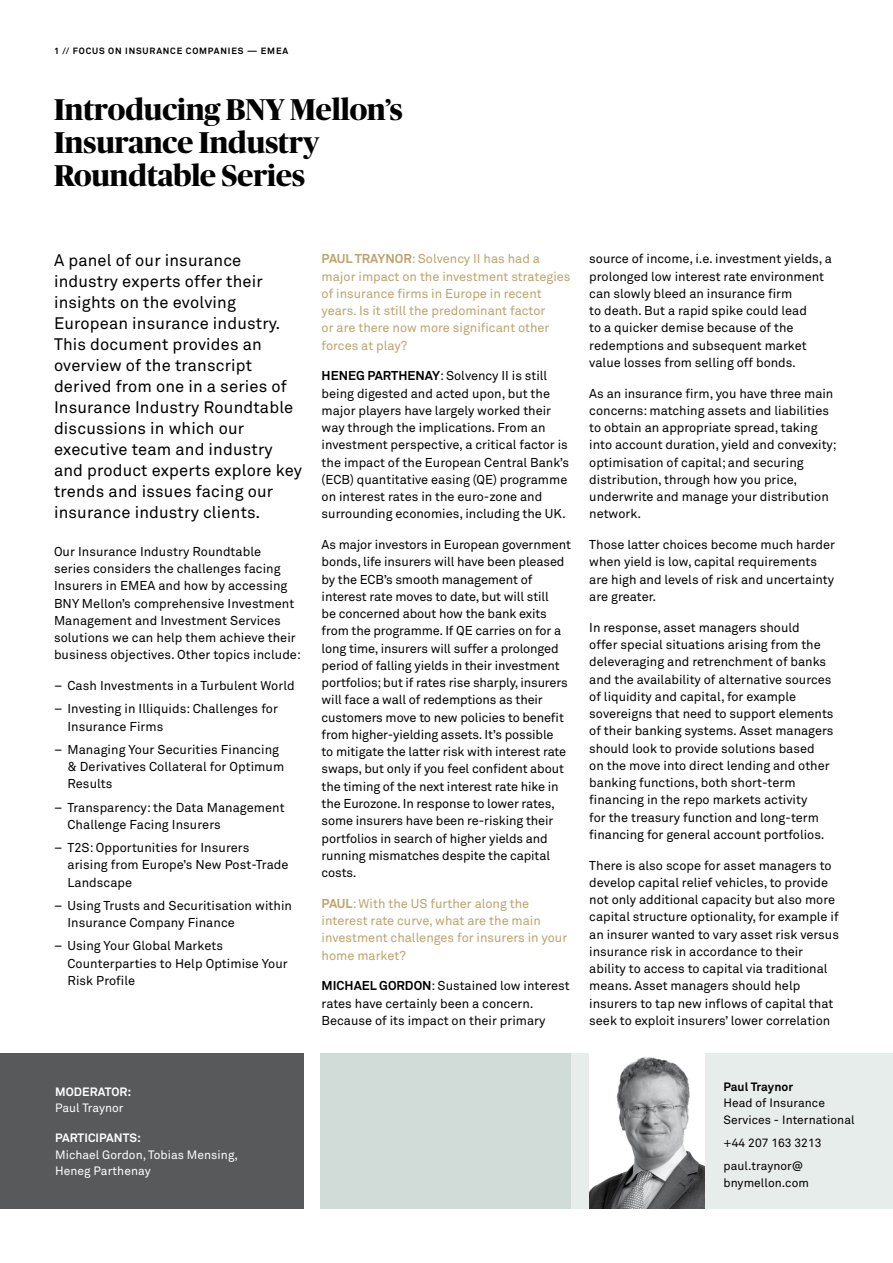
<style>
.page{position:relative;width:893px;height:1263px;background:#fff}
.page>*{position:absolute;margin:0;border:0;box-sizing:border-box;transform-origin:0 0}
.t1{font:700 30px/33px "Publico Banner";color:#000}
.t2{font:16.5px/21px "Akkurat Pro";letter-spacing:.01em;color:#000}
.t3{font:12.75px/17.2px "Akkurat Pro";color:#000}
.t4{font:12.75px/17.2px "Akkurat Pro";color:#bca36b}
.t5{font:12px/16.5px "Akkurat Pro";letter-spacing:.005em;color:#000}
.t6{font:12px/16.5px "Akkurat Pro";letter-spacing:.005em;color:#fff}
.t7{font:700 9px "Akkurat Pro";letter-spacing:.09em;color:#000}
.s1{font-weight:700}
</style>
<div class="page">
<div style="left:321px;top:1053px;width:572px;height:156px;background:#e7edeb"></div>
<img style="left:589px;top:1053px;width:116px;height:156px">
<div style="left:0;top:1053px;width:304px;height:156px;background:#58595b"></div>
<div style="left:321px;top:1053px;width:250px;height:156px;background:#d1dcd8"></div>
<h6 class="t7" style="left:54px;top:45px;width:236px">1 // FOCUS ON INSURANCE COMPANIES — EMEA</h6>
<p class="t1" style="left:54px;top:91px;width:350px">Introducing BNY Mellon’s</p>
<h2 class="t1" style="left:54px;top:124px;width:267px">Insurance Industry<br>Roundtable Series</h2>
<h4 class="t2" style="left:54px;top:250px;width:249px">A panel of our insurance industry experts offer their insights on the evolving<br>European insurance industry.<br>This document provides an overview of the transcript derived from one in a series of<br>Insurance Industry Roundtable discussions in which our executive team and industry and product experts explore key trends and issues facing our insurance industry clients.</h4>
<p class="t3" style="left:54px;top:543px;width:248px">Our Insurance Industry Roundtable<br>series considers the challenges facing Insurers in EMEA and how by accessing BNY Mellon’s comprehensive Investment Management and Investment Services solutions we can help them achieve their business objectives. Other topics include:</p>
<p class="t3" style="left:54px;top:677px;width:242px">– Cash Investments in a Turbulent World</p>
<p class="t3" style="left:68px;top:701px;width:212px;text-indent:-14px">– Investing in Illiquids: Challenges for<br>Insurance Firms</p>
<p class="t3" style="left:68px;top:741px;width:218px;text-indent:-14px">– Managing Your Securities Financing &amp; Derivatives Collateral for Optimum<br>Results</p>
<p class="t3" style="left:68px;top:799px;width:219px;text-indent:-14px">– Transparency: the Data Management<br>Challenge Facing Insurers</p>
<p class="t3" style="left:68px;top:839px;width:223px;text-indent:-14px">– T2S: Opportunities for Insurers arising from Europe’s New Post-Trade<br>Landscape</p>
<p class="t3" style="left:68px;top:897px;width:226px;text-indent:-14px">– Using Trusts and Securitisation within<br>Insurance Company Finance</p>
<p class="t3" style="left:68px;top:938px;width:222px;text-indent:-14px">– Using Your Global Markets<br>Counterparties to Help Optimise Your<br>Risk Profile</p>
<p class="t4" style="left:322px;top:251px;width:250px"><span class="s1">PAUL TRAYNOR</span>: Solvency II has had a major impact on the investment strategies of insurance firms in Europe in recent years. Is it still the predominant factor<br>or are there now more significant other forces at play?</p>
<p class="t3" style="left:322px;top:368px;width:249px"><span class="s1">HENEG PARTHENAY</span>: Solvency II is still being digested and acted upon, but the major players have largely worked their way through the implications. From an investment perspective, a critical factor is the impact of the European Central Bank’s (ECB) quantitative easing (QE) programme on interest rates in the euro-zone and surrounding economies, including the UK.</p>
<p class="t3" style="left:322px;top:536px;width:251px">As major investors in European government bonds, life insurers will have been pleased by the ECB’s smooth management of interest rate moves to date, but will still<br>be concerned about how the bank exits from the programme. If QE carries on for a long time, insurers will suffer a prolonged period of falling yields in their investment portfolios; but if rates rise sharply, insurers will face a wall of redemptions as their customers move to new policies to benefit from higher-yielding assets. It’s possible<br>to mitigate the latter risk with interest rate swaps, but only if you feel confident about the timing of the next interest rate hike in the Eurozone. In response to lower rates, some insurers have been re-risking their portfolios in search of higher yields and running mismatches despite the capital costs.</p>
<p class="t4" style="left:322px;top:895px;width:247px"><span class="s1">PAUL</span>: With the US further along the interest rate curve, what are the main investment challenges for insurers in your home market?</p>
<p class="t3" style="left:322px;top:977px;width:249px"><span class="s1">MICHAEL GORDON</span>: Sustained low interest rates have certainly been a concern.<br>Because of its impact on their primary</p>
<p class="t3" style="left:589px;top:251px;width:244px">source of income, i.e. investment yields, a prolonged low interest rate environment can slowly bleed an insurance firm<br>to death. But a rapid spike could lead<br>to a quicker demise because of the redemptions and subsequent market value losses from selling off bonds.</p>
<p class="t3" style="left:589px;top:385px;width:249px">As an insurance firm, you have three main concerns: matching assets and liabilities to obtain an appropriate spread, taking into account duration, yield and convexity; optimisation of capital; and securing distribution, through how you price, underwrite and manage your distribution network.</p>
<p class="t3" style="left:589px;top:536px;width:247px">Those latter choices become much harder when yield is low, capital requirements are high and levels of risk and uncertainty are greater.</p>
<p class="t3" style="left:589px;top:619px;width:246px">In response, asset managers should<br>offer special situations arising from the deleveraging and retrenchment of banks and the availability of alternative sources of liquidity and capital, for example sovereigns that need to support elements of their banking systems. Asset managers should look to provide solutions based<br>on the move into direct lending and other banking functions, both short-term financing in the repo markets activity<br>for the treasury function and long-term financing for general account portfolios.</p>
<p class="t3" style="left:589px;top:857px;width:251px">There is also scope for asset managers to develop capital relief vehicles, to provide not only additional capacity but also more capital structure optionality, for example if an insurer wanted to vary asset risk versus insurance risk in accordance to their ability to access to capital via traditional means. Asset managers should help insurers to tap new inflows of capital that seek to exploit insurers’ lower correlation</p>
<p class="t6" style="left:55px;top:1084px;width:78px"><span class="s1">MODERATOR:<br></span>Paul Traynor</p>
<p class="t6" style="left:55px;top:1130px;width:184px"><span class="s1">PARTICIPANTS:<br></span>Michael Gordon, Tobias Mensing,<br>Heneg Parthenay</p>
<p class="t5" style="left:723px;top:1078px;width:133px"><span class="s1">Paul Traynor<br></span>Head of Insurance<br>Services - International</p>
<p class="t5" style="left:723px;top:1131px;width:100px;line-height:23.2px">+44 207 163 3213 paul.traynor@</p>
<p class="t5" style="left:723px;top:1174px;width:87px">bnymellon.com</p>
</div>
